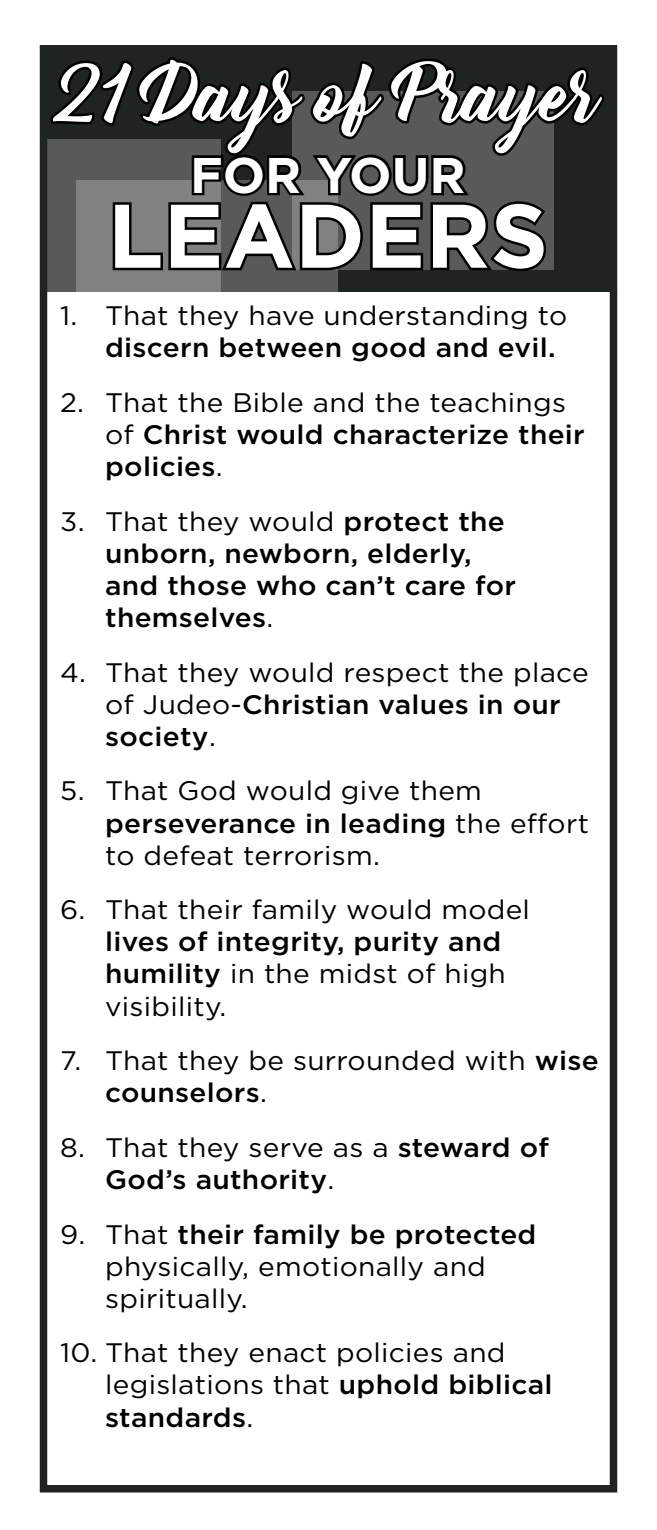
<style>
.page{position:relative;width:657px;height:1530px;background:#fff}
.page>*{position:absolute;margin:0;border:0;box-sizing:border-box;transform-origin:0 0}
.t1{font:700 90px "Gotham";color:#fff}
.t2{font:70px "Bernadette";color:#fff}
.t3{font:700 50px "Gotham";color:#fff}
.t4{font:26.75px/32px "Gotham";letter-spacing:.01em;color:#000;scale:1.05 1}
.t5{font:500 26.75px/32px "Gotham";letter-spacing:.01em;color:#000;scale:1.05 1}
.s1{font-weight:400}
.s2{font-weight:500}
</style>
<div class="page">
<div style="left:45px;top:48px;width:570px;height:244px;background:#202421"></div>
<svg style="left:76px;top:274px;width:262px;height:18px;background:#6d706d"></svg>
<div style="left:40px;top:45px;width:577px;height:1447px;border:8px solid #202421"></div>
<svg style="left:47px;top:54px;width:557px;height:220px"></svg>
<h2 class="t2" style="left:57px;top:39px;width:544px">21 Days of Prayer</h2>
<h3 class="t3" style="left:190px;top:142px;width:277px">FOR YOUR</h3>
<h1 class="t1" style="left:108px;top:176px;width:442px">LEADERS</h1>
<p class="t4" style="left:60px;top:299px;width:484px">1. That they have understanding to</p>
<p class="t5" style="left:105px;top:332px;width:431px">discern between good and evil.</p>
<p class="t5" style="left:105px;top:386px;width:458px;text-indent:-45px"><span class="s1">2. That the Bible and the teachings of</span> Christ would characterize their policies<span class="s1">.</span></p>
<p class="t5" style="left:105px;top:505px;width:393px;text-indent:-45px"><span class="s1">3. That they would</span> protect the unborn, newborn, elderly, and those who can’t care for themselves<span class="s1">.</span></p>
<p class="t4" style="left:105px;top:656px;width:462px;text-indent:-45px">4. That they would respect the place of Judeo-<span class="s2">Christian values in our society</span>.</p>
<p class="t4" style="left:105px;top:774px;width:462px;text-indent:-45px">5. That God would give them <span class="s2">perseverance in leading</span> the effort to defeat terrorism.</p>
<p class="t4" style="left:60px;top:893px;width:449px">6. That their family would model</p>
<p class="t5" style="left:105px;top:926px;width:383px">lives of integrity, purity and humility <span class="s1">in the midst of high visibility.</span></p>
<p class="t4" style="left:105px;top:1044px;width:472px;text-indent:-45px">7. That they be surrounded with <span class="s2">wise counselors</span>.</p>
<p class="t5" style="left:105px;top:1131px;width:424px;text-indent:-45px"><span class="s1">8. That they serve as a</span> steward of<br>God’s authority<span class="s1">.</span></p>
<p class="t4" style="left:105px;top:1218px;width:412px;text-indent:-45px">9. That <span class="s2">their family be protected </span>physically, emotionally and spiritually.</p>
<p class="t4" style="left:105px;top:1336px;width:428px;text-indent:-45px">10. That they enact policies and legislations that <span class="s2">uphold biblical standards</span>.</p>
</div>
